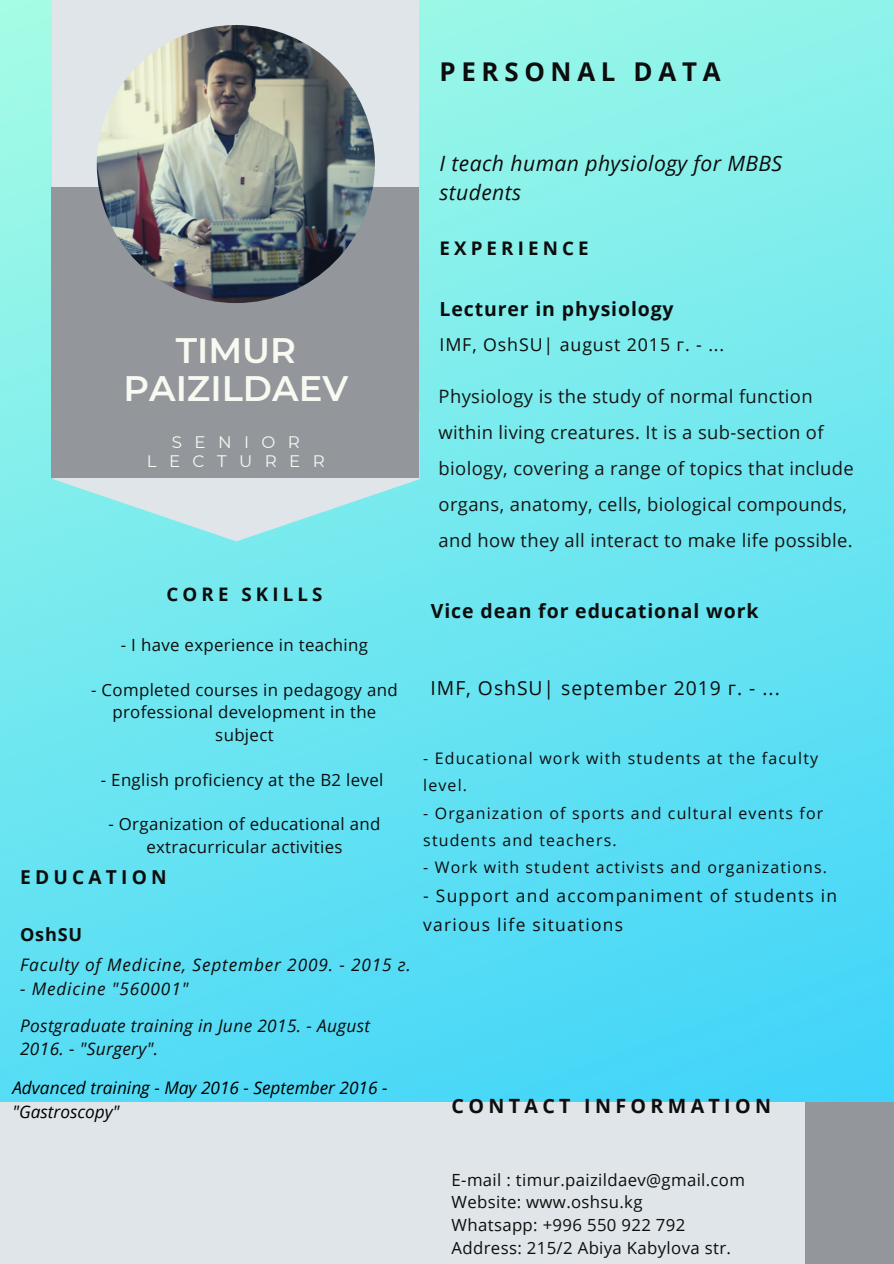
<style>
.page{position:relative;width:894px;height:1264px;background:#fff}
.page>*{position:absolute;margin:0;border:0;box-sizing:border-box;transform-origin:0 0}
.t1{font:600 35.4px/38.2px "Montserrat";color:#f8f9f0;text-align:center}
.t2{font:700 25.8px "Open Sans";letter-spacing:.22em;color:#0d0d0d}
.t3{font:italic 21.15px/29.2px "Open Sans";letter-spacing:.02em;color:#0d0d0d}
.t4{font:700 19.65px "Open Sans";letter-spacing:.22em;color:#0d0d0d}
.t5{font:700 19.5px "Open Sans";letter-spacing:.045em;color:#0d0d0d}
.t6{font:19.35px "Open Sans";letter-spacing:.05em;color:#0d0d0d}
.t7{font:700 19.2px "Open Sans";letter-spacing:.22em;color:#0d0d0d}
.t8{font:700 18.75px "Open Sans";letter-spacing:.22em;color:#0d0d0d}
.t9{font:700 18.6px "Open Sans";letter-spacing:.22em;color:#0d0d0d}
.t10{font:18.45px/36px "Open Sans";letter-spacing:.02em;color:#161615}
.t11{font:700 18px "Open Sans";letter-spacing:.045em;color:#0d0d0d}
.t12{font:17.7px "Open Sans";letter-spacing:.05em;color:#0d0d0d}
.t13{font:17.4px/29.2px "Open Sans";letter-spacing:.07em;color:#0d0d0d}
.t14{font:italic 17.25px "Open Sans";letter-spacing:.05em;color:#0d0d0d}
.t15{font:italic 17.25px/23.7px "Open Sans";letter-spacing:.02em;color:#0d0d0d}
.t16{font:italic 17.25px/23.7px "Open Sans";color:#000}
.t17{font:16.8px/22.4px "Open Sans";letter-spacing:.02em;color:#0d0d0d;text-align:center}
.t18{font:16.65px/19.5px "Montserrat";letter-spacing:.745em;color:#f8f9f0;text-align:center}
.t19{font:15.9px/27px "Open Sans";letter-spacing:.07em;color:#0d0d0d}
</style>
<div class="page">
<img style="left:0;top:0;width:893px;height:1102px">
<div style="left:53px;top:0;width:366px;height:194px;background:#dfe5e9"></div>
<svg style="left:53px;top:477px;width:366px;height:64px;background:#ade6ea"></svg>
<div style="left:52px;top:187px;width:367px;height:290px;background:#93979c"></div>
<div style="left:0;top:1102px;width:893px;height:161px;background:#dfe5e9"></div>
<img style="left:97px;top:25px;width:278px;height:278px;border-radius:50%">
<div style="left:804px;top:1102px;width:89px;height:161px;background:#93979c"></div>
<h2 class="t2" style="left:439px;top:53px;width:282px">PERSONAL DATA</h2>
<p class="t3" style="left:439px;top:148px;width:344px">I teach human physiology for MBBS students</p>
<p class="t8" style="left:439px;top:235px;width:151px">EXPERIENCE</p>
<h1 class="t1" style="left:123px;top:331px;width:226px">TIMUR<br>PAIZILDAEV</h1>
<p class="t18" style="left:147px;top:432px;width:179px">SENIOR<br>LECTURER</p>
<p class="t5" style="left:439px;top:295px;width:236px">Lecturer in physiology</p>
<p class="t12" style="left:439px;top:332px;width:286px">IMF, OshSU| august 2015 г. - ...</p>
<p class="t10" style="left:438px;top:377px;width:416px">Physiology is the study of normal function within living creatures. It is a sub-section of biology, covering a range of topics that include organs, anatomy, cells, biological compounds, and how they all interact to make life possible.</p>
<p class="t9" style="left:166px;top:581px;width:157px">CORE SKILLS</p>
<p class="t17" style="left:121px;top:633px;width:249px">- I have experience in teaching</p>
<p class="t17" style="left:91px;top:678px;width:308px">- Completed courses in pedagogy and professional development in the subject</p>
<p class="t17" style="left:101px;top:767px;width:284px">- English proficiency at the B2 level</p>
<p class="t17" style="left:108px;top:812px;width:273px">- Organization of educational and extracurricular activities</p>
<p class="t7" style="left:20px;top:863px;width:148px">EDUCATION</p>
<p class="t11" style="left:20px;top:921px;width:64px">OshSU</p>
<p class="t14" style="left:20px;top:953px;width:392px">Faculty of Medicine, September 2009. - 2015 г.</p>
<p class="t14" style="left:20px;top:976px;width:170px">- Medicine "560001"</p>
<p class="t15" style="left:20px;top:1012px;width:351px">Postgraduate training in June 2015. - August<br>2016. - "Surgery".</p>
<p class="t16" style="left:12px;top:1075px;width:376px">Advanced training - May 2016 - September 2016 - "Gastroscopy"</p>
<p class="t5" style="left:431px;top:597px;width:329px">Vice dean for educational work</p>
<p class="t6" style="left:430px;top:674px;width:350px">IMF, OshSU| september 2019 г. - ...</p>
<p class="t19" style="left:423px;top:744px;width:396px">- Educational work with students at the faculty level.</p>
<p class="t19" style="left:423px;top:798px;width:401px">- Organization of sports and cultural events for students and teachers.</p>
<p class="t19" style="left:423px;top:852px;width:405px">- Work with student activists and organizations.</p>
<p class="t13" style="left:423px;top:880px;width:415px">- Support and accompaniment of students in various life situations</p>
<p class="t4" style="left:451px;top:1091px;width:321px">CONTACT INFORMATION</p>
<p class="t17" style="left:451px;top:1168px;width:295px;text-align:left">E-mail : timur.paizildaev@gmail.com<br>Website: www.oshsu.kg<br>Whatsapp: +996 550 922 792<br>Address: 215/2 Abiya Kabylova str.</p>
</div>
